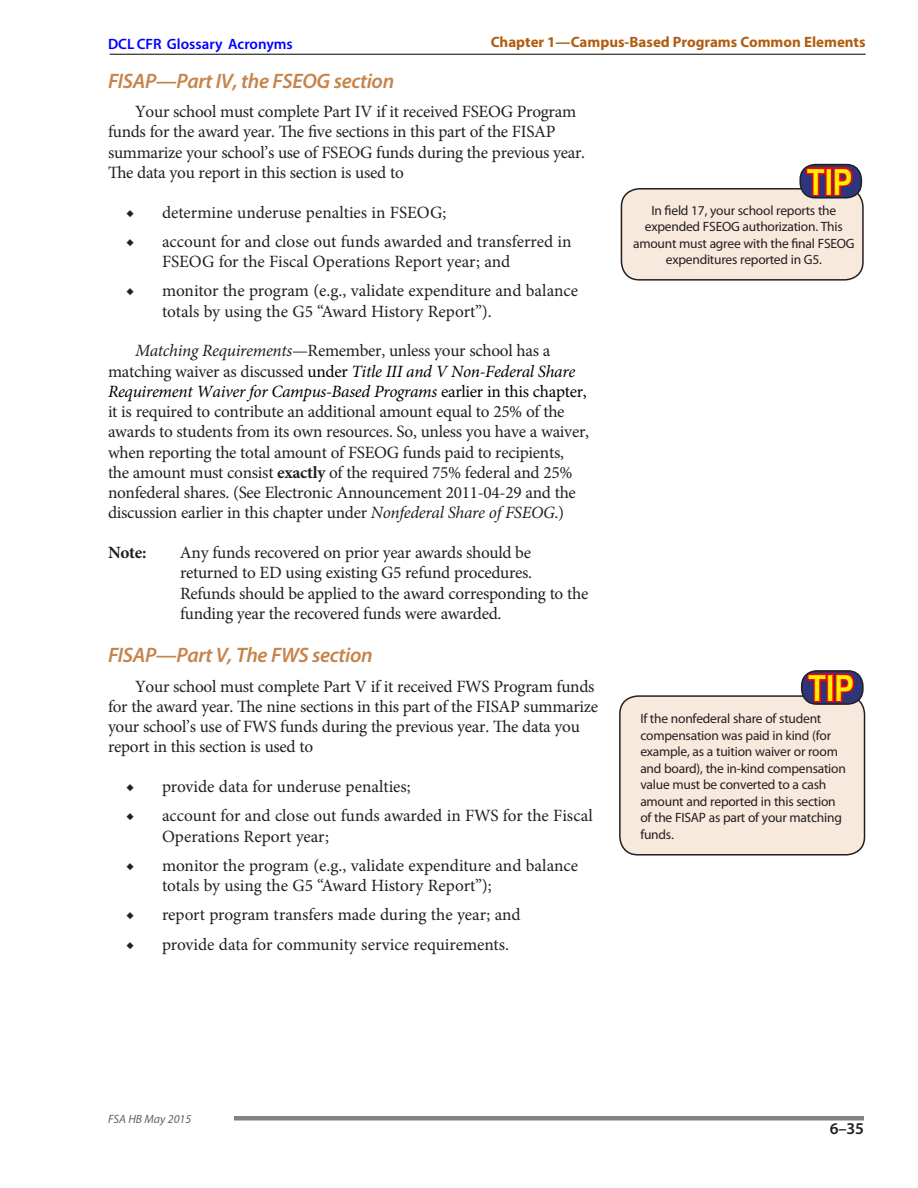
<style>
.page{position:relative;width:918px;height:1188px;background:#fff}
.page>*{position:absolute;margin:0;border:0;box-sizing:border-box;transform-origin:0 0}
.t1{font:700 36px "Arial Narrow";color:#fff101}
.New_Heading_2__ID{font:italic 600 21px "Myriad Pro";letter-spacing:-.015em;color:#c6844a}
.Body_Text__ID{font:17.25px/20.2px "Minion Pro";letter-spacing:-.015em;color:#231f20}
.New_List_Level_1_Bul{font:17.25px/20.2px "Minion Pro";color:#231f20}
.Note_Level_1__ID{font:17.25px/20.2px "Minion Pro";letter-spacing:-.015em;color:#231f20}
.Note_Level_1__ID-2{font:700 17.25px "Minion Pro";color:#231f20}
.t2{font:600 16.5px "Myriad Pro";color:#231f20}
.t3{font:700 15px "Myriad Pro";color:#b05d0f}
.t4{font:600 15px "Myriad Pro";color:#00f}
.Sidebar_Example_Text{font:13.5px/16.5px "Myriad Pro";letter-spacing:-.015em;color:#231f20;text-align:center}
.t5{font:italic 12px "Myriad Pro";color:#636366}
.s1{font-style:italic}
.s2{color:#000}
.s3{font-style:italic;color:#000}
.s4{font-weight:700}
</style>
<div class="page">
<hr style="left:110px;top:54px;width:756px;height:1px;background:#000">
<hr style="left:234px;top:1116px;width:630px;height:4px;background:#808285">
<div style="left:621px;top:189px;width:242px;height:91px;background:#f7e9db;border-radius:18px"></div>
<div style="left:621px;top:188px;width:243px;height:93px;border:2px solid #231f20;border-radius:18px"></div>
<div style="left:800px;top:165px;width:61px;height:33px;background:#2e357a;border-radius:15px"></div>
<svg style="left:804px;top:165px;width:51px;height:31px"></svg>
<div style="left:799px;top:164px;width:63px;height:35px;border:2px solid #231f20;border-radius:15px"></div>
<div style="left:620px;top:696px;width:245px;height:159px;background:#f7e9db;border-radius:18px"></div>
<div style="left:619px;top:695px;width:246px;height:161px;border:2px solid #231f20;border-radius:18px"></div>
<div style="left:802px;top:671px;width:61px;height:33px;background:#2e357a;border-radius:15px"></div>
<svg style="left:806px;top:672px;width:51px;height:31px"></svg>
<div style="left:801px;top:670px;width:63px;height:35px;border:2px solid #231f20;border-radius:15px"></div>
<p class="t4" style="left:108px;top:35px;width:186px">DCL CFR Glossary Acronyms</p>
<p class="t3" style="left:491px;top:32px;width:376px">Chapter 1—Campus-Based Programs Common Elements</p>
<p class="New_Heading_2__ID" style="left:108px;top:67px;width:288px">FISAP—Part IV, the FSEOG section</p>
<p class="Body_Text__ID" style="left:108px;top:101px;width:479px;text-indent:27px">Your school must complete Part IV if it received FSEOG Program funds for the award year. The five sections in this part of the FISAP summarize your school’s use of FSEOG funds during the previous year.<br>The data you report in this section is used to</p>
<p class="New_List_Level_1_Bul" style="left:126px;top:202px;width:322px">◆ determine underuse penalties in FSEOG;</p>
<p class="New_List_Level_1_Bul" style="left:162px;top:231px;width:411px;text-indent:-36px">◆ account for and close out funds awarded and transferred in<br>FSEOG for the Fiscal Operations Report year; and</p>
<p class="New_List_Level_1_Bul" style="left:162px;top:281px;width:418px;text-indent:-36px">◆ monitor the program (e.g., validate expenditure and balance totals by using the G5 “Award History Report”).</p>
<p class="Body_Text__ID" style="left:108px;top:341px;width:483px;text-indent:27px"><span class="s1">Matching Requirements</span>—Remember, unless your school has a matching waiver as discussed <span class="s2">under</span> <span class="s3">Title III and V Non-Federal Share Requirement Waiver for Campus-Based Programs</span> <span class="s2">earlier in this chapter, </span>it is required to contribute an additional amount equal to 25% of the awards to students from its own resources. So, unless you have a waiver, when reporting the total amount of FSEOG funds paid to recipients, the amount must consist <span class="s4">exactly</span> of the required 75% federal and 25% nonfederal shares. (See Electronic Announcement 2011-04-29 and the discussion earlier in this chapter under <span class="s1">Nonfederal Share of FSEOG</span>.)</p>
<p class="Note_Level_1__ID-2" style="left:108px;top:540px;width:40px">Note:</p>
<p class="Note_Level_1__ID" style="left:180px;top:542px;width:410px">Any funds recovered on prior year awards should be returned to ED using existing G5 refund procedures.<br>Refunds should be applied to the award corresponding to the funding year the recovered funds were awarded.</p>
<p class="New_Heading_2__ID" style="left:108px;top:642px;width:266px">FISAP—Part V, The FWS section</p>
<p class="Body_Text__ID" style="left:108px;top:676px;width:492px;text-indent:27px">Your school must complete Part V if it received FWS Program funds for the award year. The nine sections in this part of the FISAP summarize your school’s use of FWS funds during the previous year. The data you report in this section is used to</p>
<p class="New_List_Level_1_Bul" style="left:126px;top:776px;width:286px">◆ provide data for underuse penalties;</p>
<p class="New_List_Level_1_Bul" style="left:162px;top:806px;width:432px;text-indent:-36px">◆ account for and close out funds awarded in FWS for the Fiscal<br>Operations Report year;</p>
<p class="New_List_Level_1_Bul" style="left:162px;top:855px;width:418px;text-indent:-36px">◆ monitor the program (e.g., validate expenditure and balance totals by using the G5 “Award History Report”);</p>
<p class="New_List_Level_1_Bul" style="left:126px;top:905px;width:396px">◆ report program transfers made during the year; and</p>
<p class="New_List_Level_1_Bul" style="left:126px;top:934px;width:385px">◆ provide data for community service requirements.</p>
<p class="t1" style="left:807px;top:155px;width:47px">TIP</p>
<p class="Sidebar_Example_Text" style="left:633px;top:202px;width:223px">In field 17, your school reports the expended FSEOG authorization. This amount must agree with the final FSEOG expenditures reported in G5.</p>
<p class="t1" style="left:808px;top:661px;width:47px">TIP</p>
<p class="Sidebar_Example_Text" style="left:640px;top:710px;width:207px;text-align:left">If the nonfederal share of student compensation was paid in kind (for example, as a tuition waiver or room and board), the in-kind compensation value must be converted to a cash amount and reported in this section of the FISAP as part of your matching funds.</p>
<p class="t5" style="left:108px;top:1112px;width:85px">FSA HB May 2015</p>
<p class="t2" style="left:830px;top:1118px;width:36px">6–35</p>
</div>
